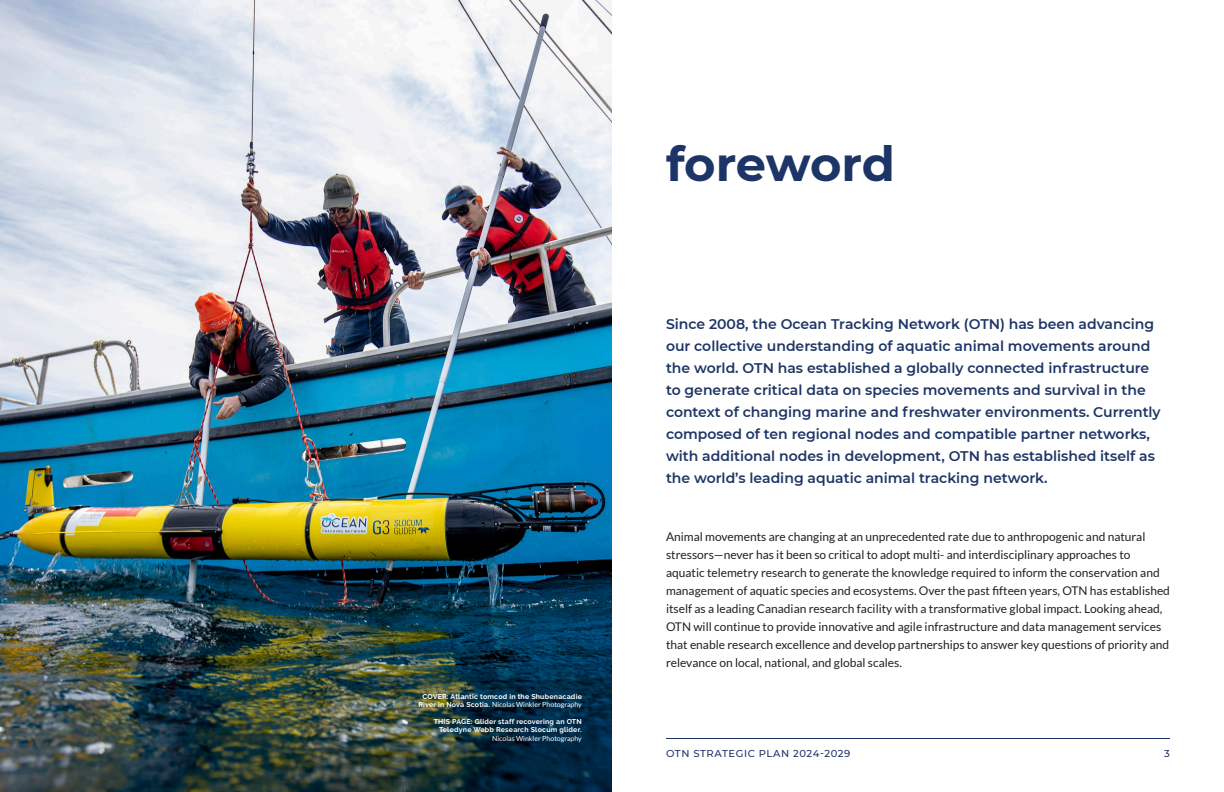
<style>
.page{position:relative;width:1224px;height:792px;background:#fff}
.page>*{position:absolute;margin:0;border:0;box-sizing:border-box;transform-origin:0 0}
.title_big{font:700 48px "Montserrat";letter-spacing:-.01em;color:#1d3566}
.intro_text{font:600 14px/22px "Montserrat";color:#1d3566}
.body{font:12px/18px "Lato";color:#231f20}
.t1{font:500 10px "Montserrat";letter-spacing:.055em;color:#1d3566}
.t2{font:700 7px/8.4px "Raleway";letter-spacing:.03em;color:#fff;text-align:center}
.s1{font-family:"Lato";font-weight:400}
</style>
<div class="page">
<hr style="left:666px;top:738px;width:504px;height:1px;background:#1d3566">
<img style="left:0;top:0;width:612px;height:792px">
<p class="t2" style="left:418px;top:692px;width:165px">COVER: Atlantic tomcod in the Shubenacadie<br>River in Nova Scotia. <span class="s1">Nicolas Winkler Photography</span></p>
<p class="t2" style="left:434px;top:717px;width:150px;text-align:right">THIS PAGE: Glider staff recovering an OTN<br>Teledyne Webb Research Slocum glider.<br><span class="s1">Nicolas Winkler Photography</span></p>
<p class="title_big" style="left:666px;top:129px;width:230px">foreword</p>
<p class="intro_text" style="left:666px;top:312px;width:496px">Since 2008, the Ocean Tracking Network (OTN) has been advancing our collective understanding of aquatic animal movements around the world. OTN has established a globally connected infrastructure to generate critical data on species movements and survival in the context of changing marine and freshwater environments. Currently composed of ten regional nodes and compatible partner networks, with additional nodes in development, OTN has established itself as the world’s leading aquatic animal tracking network.</p>
<p class="body" style="left:666px;top:528px;width:506px">Animal movements are changing at an unprecedented rate due to anthropogenic and natural stressors—never has it been so critical to adopt multi- and interdisciplinary approaches to aquatic telemetry research to generate the knowledge required to inform the conservation and management of aquatic species and ecosystems. Over the past fifteen years, OTN has established itself as a leading Canadian research facility with a transformative global impact. Looking ahead, OTN will continue to provide innovative and agile infrastructure and data management services that enable research excellence and develop partnerships to answer key questions of priority and relevance on local, national, and global scales.</p>
<p class="t1" style="left:666px;top:746px;width:186px">OTN STRATEGIC PLAN 2024-2029</p>
<p class="t1" style="left:1164px;top:746px;width:7px">3</p>
</div>
